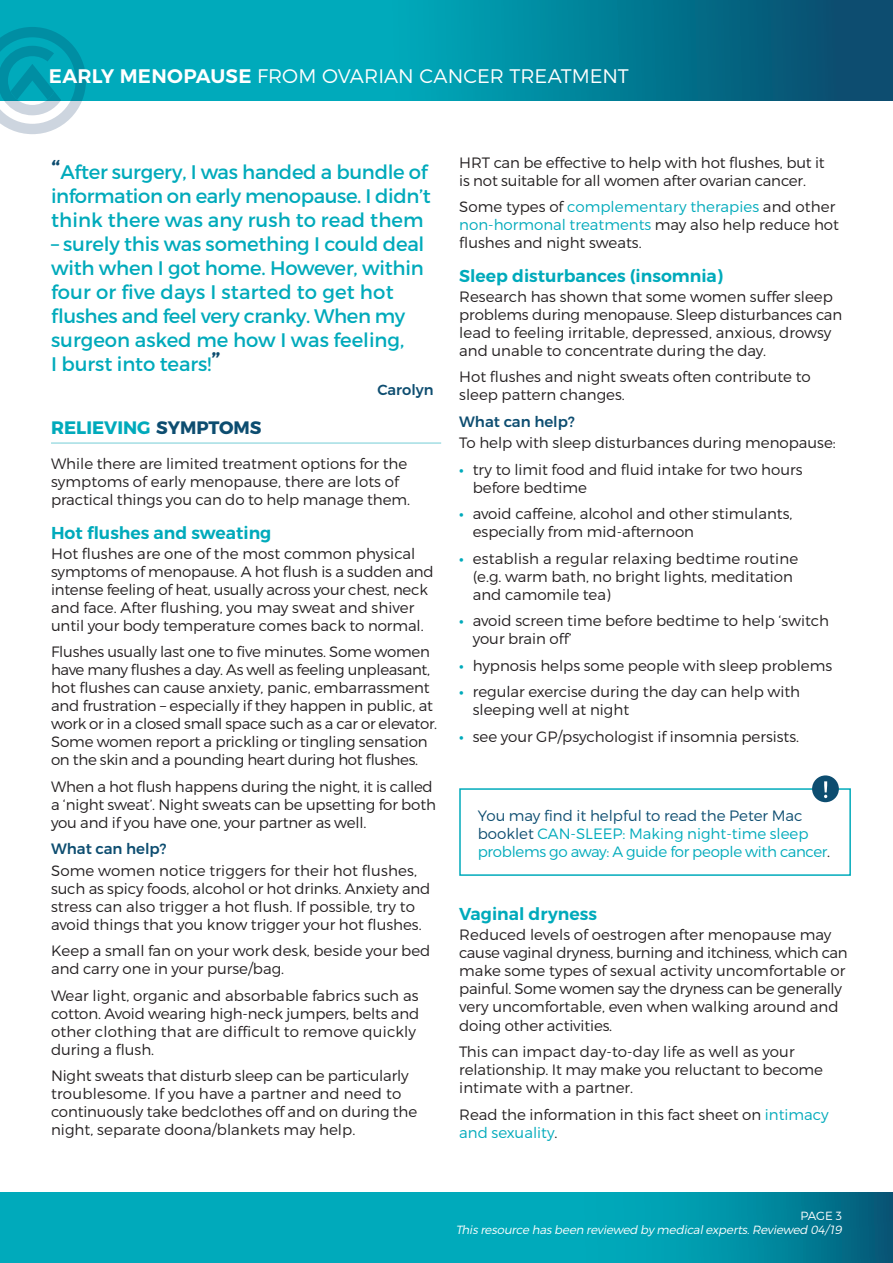
<style>
.page{position:relative;width:893px;height:1263px;background:#fff}
.page>*{position:absolute;margin:0;border:0;box-sizing:border-box;transform-origin:0 0}
.t1{font:19.65px/24px "Montserrat";letter-spacing:-.01em;color:#0ab}
.t2{font:300 19.65px "Montserrat";color:#fff}
.Sub_heading_1{font:700 18px "Montserrat";color:#0ab}
.Subhead_2{font:600 17.25px "Montserrat";color:#0ab}
.Body_OCA{font:300 15px/18px "Montserrat";color:#231f20}
.Body_OCA-2{font:300 15px/18px "Montserrat";color:#0ab}
.Subhead_3{font:500 15px "Montserrat";color:#0d4d70}
.t3{font:500 14.7px "Montserrat";color:#0d4d70}
.Body_OCA-3{font:italic 300 11.85px "Montserrat";color:#fff}
.t4{font:300 11.85px "Montserrat";color:#fff}
.s1{font-weight:600}
.s2{font-size:27px;color:#0d4d70}
.s3{color:#0d4d70}
.s4{color:#0ab}
.s5{font-weight:600;color:#0ab}
.s6{color:#231f20}
</style>
<div class="page">
<div style="left:0;top:0;width:893px;height:101px;background:#0ab"></div>
<div style="left:296px;top:0;width:597px;height:101px;background:linear-gradient(to right,#00b8c6,#09476a)"></div>
<div style="left:0;top:1193px;width:893px;height:70px;background:#0ab"></div>
<svg style="left:677px;top:1193px;width:216px;height:70px"></svg>
<svg style="left:0;top:27px;width:86px;height:107px"></svg>
<hr style="left:51px;top:443px;width:390px;height:1px;background:#74cdd7">
<div style="left:459px;top:788px;width:392px;height:88px;border:2px solid #0ab"></div>
<div style="left:812px;top:775px;width:27px;height:27px;background:#0d4d70;border-radius:50%"></div>
<svg style="left:824px;top:781px;width:3px;height:17px"></svg>
<p class="t2" style="left:49px;top:60px;width:581px"><span class="s1">EARLY MENOPAUSE</span> FROM OVARIAN CANCER TREATMENT</p>
<p class="t1" style="left:51px;top:159px;width:381px"><span class="s2">“</span>After surgery, I was handed a bundle of information on early menopause. I didn’t think there was any rush to read them</p>
<p class="t1" style="left:51px;top:231px;width:375px">– surely this was something I could deal with when I got home. However, within four or five days I started to get hot flushes and feel very cranky. When my surgeon asked me how I was feeling,<br>I burst into tears!<span class="s2">”</span></p>
<p class="t3" style="left:377px;top:378px;width:58px">Carolyn</p>
<p class="Sub_heading_1" style="left:51px;top:413px;width:212px">RELIEVING <span class="s3">SYMPTOMS</span></p>
<p class="Body_OCA" style="left:51px;top:454px;width:360px">While there are limited treatment options for the symptoms of early menopause, there are lots of practical things you can do to help manage them.</p>
<p class="Subhead_2" style="left:51px;top:518px;width:222px">Hot flushes and sweating</p>
<p class="Body_OCA" style="left:51px;top:543px;width:384px">Hot flushes are one of the most common physical symptoms of menopause. A hot flush is a sudden and intense feeling of heat, usually across your chest, neck and face. After flushing, you may sweat and shiver until your body temperature comes back to normal.</p>
<p class="Body_OCA" style="left:51px;top:642px;width:388px">Flushes usually last one to five minutes. Some women have many flushes a day. As well as feeling unpleasant, hot flushes can cause anxiety, panic, embarrassment and frustration – especially if they happen in public, at work or in a closed small space such as a car or elevator.<br>Some women report a prickling or tingling sensation on the skin and a pounding heart during hot flushes.</p>
<p class="Body_OCA" style="left:51px;top:776px;width:386px">When a hot flush happens during the night, it is called a ‘night sweat’. Night sweats can be upsetting for both you and if you have one, your partner as well.</p>
<p class="Subhead_3" style="left:51px;top:837px;width:117px">What can help?</p>
<p class="Body_OCA" style="left:51px;top:860px;width:381px">Some women notice triggers for their hot flushes, such as spicy foods, alcohol or hot drinks. Anxiety and stress can also trigger a hot flush. If possible, try to avoid things that you know trigger your hot flushes.</p>
<p class="Body_OCA" style="left:51px;top:941px;width:381px">Keep a small fan on your work desk, beside your bed and carry one in your purse/bag.</p>
<p class="Body_OCA" style="left:51px;top:985px;width:370px">Wear light, organic and absorbable fabrics such as cotton. Avoid wearing high-neck jumpers, belts and other clothing that are difficult to remove quickly during a flush.</p>
<p class="Body_OCA" style="left:51px;top:1066px;width:368px">Night sweats that disturb sleep can be particularly troublesome. If you have a partner and need to continuously take bedclothes off and on during the night, separate doona/blankets may help.</p>
<p class="Body_OCA" style="left:459px;top:152px;width:367px">HRT can be effective to help with hot flushes, but it is not suitable for all women after ovarian cancer.</p>
<p class="Body_OCA" style="left:459px;top:196px;width:381px">Some types of <span class="s4">complementary therapies</span> and other <span class="s4">non-hormonal treatments</span> may also help reduce hot flushes and night sweats.</p>
<p class="Subhead_2" style="left:459px;top:261px;width:265px">Sleep disturbances (insomnia)</p>
<p class="Body_OCA" style="left:459px;top:286px;width:384px">Research has shown that some women suffer sleep problems during menopause. Sleep disturbances can lead to feeling irritable, depressed, anxious, drowsy and unable to concentrate during the day.</p>
<p class="Body_OCA" style="left:459px;top:367px;width:353px">Hot flushes and night sweats often contribute to sleep pattern changes.</p>
<p class="Subhead_3" style="left:459px;top:409px;width:117px">What can help?</p>
<p class="Body_OCA" style="left:459px;top:432px;width:378px">To help with sleep disturbances during menopause:</p>
<p class="Body_OCA" style="left:473px;top:459px;width:331px;text-indent:-14px"><span class="s5">•</span> try to limit food and fluid intake for two hours before bedtime</p>
<p class="Body_OCA" style="left:473px;top:503px;width:321px;text-indent:-14px"><span class="s5">•</span> avoid caffeine, alcohol and other stimulants, especially from mid-afternoon</p>
<p class="Body_OCA" style="left:473px;top:548px;width:327px;text-indent:-14px"><span class="s5">•</span> establish a regular relaxing bedtime routine (e.g. warm bath, no bright lights, meditation and camomile tea)</p>
<p class="Body_OCA" style="left:473px;top:610px;width:358px;text-indent:-14px"><span class="s5">•</span> avoid screen time before bedtime to help ‘switch your brain off’</p>
<p class="Body_OCA" style="left:459px;top:655px;width:374px"><span class="s5">•</span> hypnosis helps some people with sleep problems</p>
<p class="Body_OCA" style="left:473px;top:682px;width:329px;text-indent:-14px"><span class="s5">•</span> regular exercise during the day can help with sleeping well at night</p>
<p class="Body_OCA" style="left:459px;top:726px;width:341px"><span class="s5">•</span> see your GP/psychologist if insomnia persists.</p>
<p class="Body_OCA-2" style="left:478px;top:806px;width:354px"><span class="s3">You may find it helpful to read the Peter Mac booklet</span> CAN-SLEEP: Making night-time sleep problems go away: A guide for people with cancer<span class="s6">.</span></p>
<p class="Subhead_2" style="left:459px;top:900px;width:139px">Vaginal dryness</p>
<p class="Body_OCA" style="left:459px;top:925px;width:390px">Reduced levels of oestrogen after menopause may cause vaginal dryness, burning and itchiness, which can make some types of sexual activity uncomfortable or painful. Some women say the dryness can be generally very uncomfortable, even when walking around and doing other activities.</p>
<p class="Body_OCA" style="left:459px;top:1041px;width:365px">This can impact day-to-day life as well as your relationship. It may make you reluctant to become intimate with a partner.</p>
<p class="Body_OCA" style="left:459px;top:1104px;width:371px">Read the information in this fact sheet on <span class="s4">intimacy and sexuality</span>.</p>
<p class="t4" style="left:800px;top:1206px;width:43px">PAGE 3</p>
<p class="Body_OCA-3" style="left:456px;top:1221px;width:391px">Thisresource hasbeen reviewed by medicalexperts.Reviewed 04/19</p>
</div>
